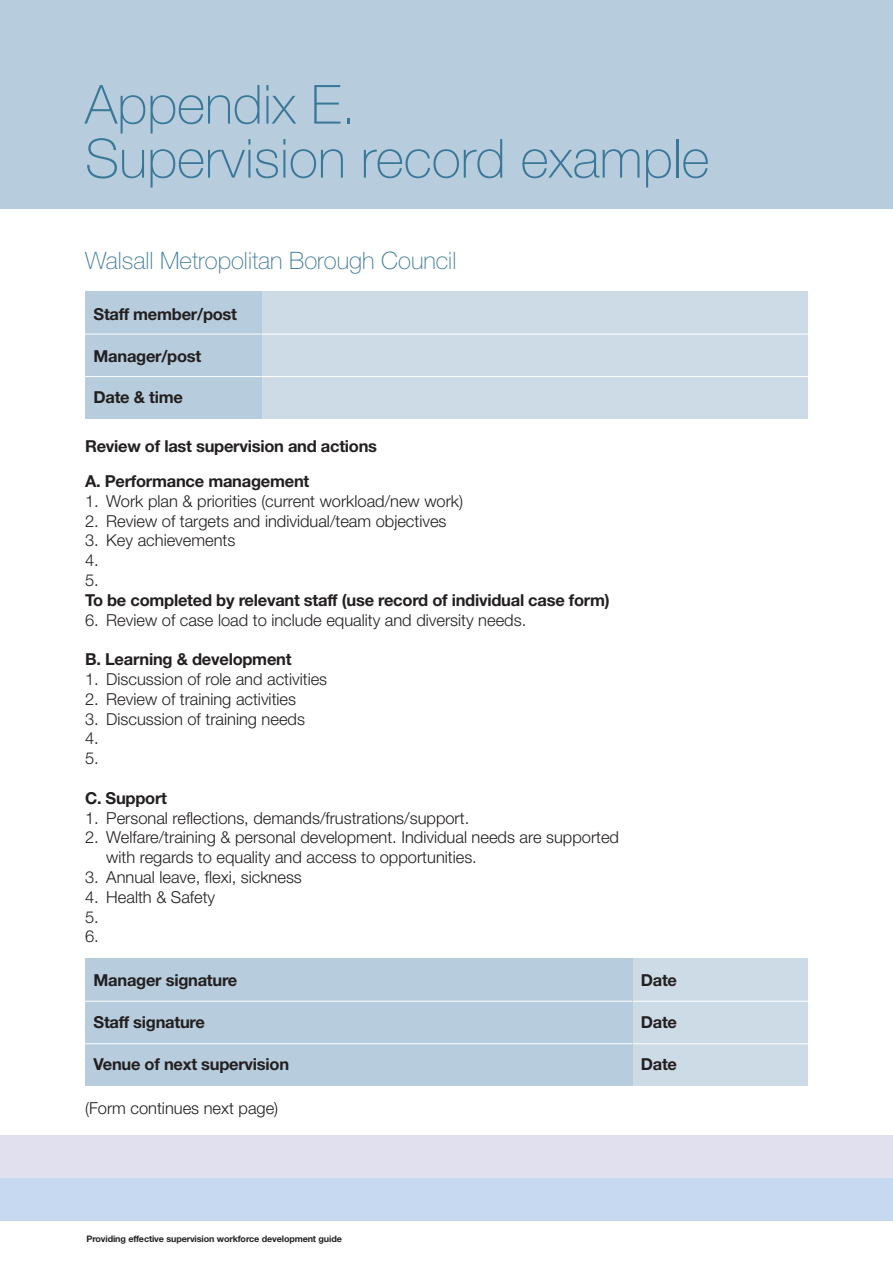
<style>
.page{position:relative;width:893px;height:1263px;background:#fff}
.page>*{position:absolute;margin:0;border:0;box-sizing:border-box;transform-origin:0 0}
.t1{font:100 54px/54px "Helvetica Neue";color:#3b7898}
.t2{font:100 24px "Helvetica Neue";color:#3b7898}
.t3{font:300 16.5px/19.8px "Helvetica Neue";color:#231f20}
.t4{font:700 16.5px/34.8px "Helvetica Neue";letter-spacing:-.015em;color:#231f20}
.t5{font:700 9px "Helvetica Neue";letter-spacing:-.015em;color:#231f20}
</style>
<div class="page">
<div style="left:0;top:0;width:893px;height:209px;background:#b7ccdc"></div>
<div style="left:0;top:1136px;width:893px;height:57px;background:#e1e0ef"></div>
<div style="left:0;top:1178px;width:893px;height:43px;background:#c6d9f0"></div>
<div style="left:85px;top:959px;width:723px;height:127px;background:#cddbe7"></div>
<hr style="left:85px;top:1001px;width:723px;height:1px;background:#fff">
<hr style="left:85px;top:1043px;width:723px;height:1px;background:#fff">
<div style="left:85px;top:959px;width:547px;height:127px;background:#b7ccdc"></div>
<hr style="left:85px;top:1001px;width:547px;height:1px;background:#fff">
<hr style="left:85px;top:1043px;width:547px;height:1px;background:#fff">
<div style="left:85px;top:292px;width:723px;height:127px;background:#cddbe7"></div>
<hr style="left:85px;top:334px;width:723px;height:1px;background:#fff">
<hr style="left:85px;top:376px;width:723px;height:1px;background:#fff">
<div style="left:85px;top:292px;width:176px;height:127px;background:#b7ccdc"></div>
<hr style="left:85px;top:334px;width:176px;height:1px;background:#fff">
<hr style="left:85px;top:376px;width:176px;height:1px;background:#fff">
<h1 class="t1" style="left:85px;top:82px;width:626px">Appendix E.<br>Supervision record example</h1>
<h2 class="t2" style="left:85px;top:251px;width:373px">Walsall Metropolitan Borough Council</h2>
<p class="t4" style="left:94px;top:298px;width:145px">Staff member/post</p>
<p class="t4" style="left:94px;top:340px;width:109px">Manager/post</p>
<p class="t4" style="left:94px;top:381px;width:91px">Date &amp; time</p>
<p class="t4" style="left:85px;top:430px;width:294px">Review of last supervision and actions<br>A. Performance management</p>
<p class="t3" style="left:85px;top:493px;width:380px">1. Work plan &amp; priorities (current workload/new work)</p>
<p class="t3" style="left:85px;top:512px;width:363px">2. Review of targets and individual/team objectives</p>
<p class="t3" style="left:85px;top:532px;width:152px">3. Key achievements<br>4.<br>5.</p>
<p class="t4" style="left:85px;top:584px;width:526px">To be completed by relevant staff (use record of individual case form)</p>
<p class="t3" style="left:85px;top:611px;width:443px">6. Review of case load to include equality and diversity needs.</p>
<p class="t4" style="left:85px;top:643px;width:208px">B. Learning &amp; development</p>
<p class="t3" style="left:85px;top:671px;width:244px">1. Discussion of role and activities</p>
<p class="t3" style="left:85px;top:691px;width:213px">2. Review of training activities</p>
<p class="t3" style="left:85px;top:710px;width:221px">3. Discussion of training needs<br>4.<br>5.</p>
<p class="t4" style="left:85px;top:782px;width:84px">C. Support</p>
<p class="t3" style="left:85px;top:809px;width:386px">1. Personal reflections, demands/frustrations/support.</p>
<p class="t3" style="left:106px;top:829px;width:514px;text-indent:-21px">2. Welfare/training &amp; personal development. Individual needs are supported with regards to equality and access to opportunities.</p>
<p class="t3" style="left:85px;top:869px;width:218px">3. Annual leave, flexi, sickness</p>
<p class="t3" style="left:85px;top:889px;width:132px">4. Health &amp; Safety<br>5.<br>6.</p>
<p class="t4" style="left:94px;top:964px;width:145px">Manager signature</p>
<p class="t4" style="left:641px;top:964px;width:38px">Date</p>
<p class="t4" style="left:94px;top:1006px;width:113px">Staff signature</p>
<p class="t4" style="left:641px;top:1006px;width:38px">Date</p>
<p class="t4" style="left:94px;top:1048px;width:197px">Venue of next supervision</p>
<p class="t4" style="left:641px;top:1048px;width:38px">Date</p>
<p class="t3" style="left:85px;top:1100px;width:195px">(Form continues next page)</p>
<p class="t5" style="left:87px;top:1235px;width:257px">Providing effective supervision workforce development guide</p>
</div>
